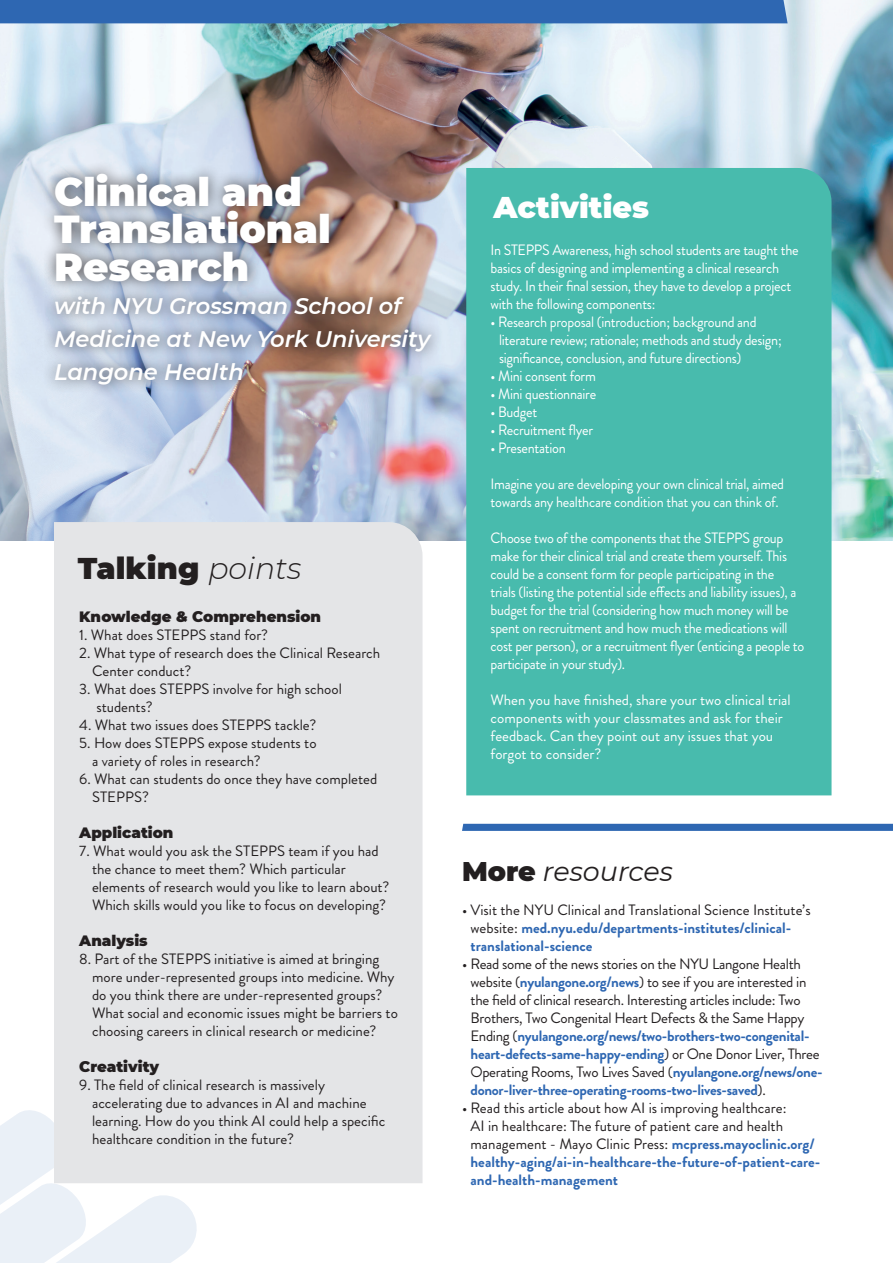
<style>
.page{position:relative;width:893px;height:1263px;background:#fff}
.page>*{position:absolute;margin:0;border:0;box-sizing:border-box;transform-origin:0 0}
.t1{font:900 39px/37.5px "Montserrat";color:#fff}
.t2{font:900 30px "Montserrat";color:#231f20}
.t3{font:900 30px "Montserrat";color:#fff}
.t4{font:italic 27px "Montserrat";color:#231f20}
.t5{font:italic 600 22.5px/33px "Montserrat";color:#fff}
.t6{font:15px/18px "Brandon Grotesque";color:#231f20}
.t7{font:15px/18px "Brandon Grotesque";letter-spacing:-.02em;color:#fff;scale:.95 1}
.t8{font:15px/18px "Brandon Grotesque";letter-spacing:-.02em;color:#231f20}
.t9{font:15px/18px "Brandon Grotesque";color:#fff}
.t10{font:700 15px/18px "Brandon Grotesque";color:#2e67b2}
.t11{font:900 15px "Montserrat";color:#231f20}
.s1{font-weight:300;font-style:italic}
.s2{font-weight:900;font-style:normal}
.s3{font-weight:400;color:#231f20}
.s4{font-weight:700;color:#2e67b2}
</style>
<div class="page">
<img style="left:0;top:0;width:893px;height:541px">
<svg style="left:0;top:1110px;width:197px;height:153px"></svg>
<div style="left:0;top:0;width:788px;height:23px;background:#2e67b2"></div>
<div style="left:41px;top:160px;width:403px;height:238px;background:#231f20;opacity:.8"></div>
<div style="left:54px;top:522px;width:369px;height:661px;background:#e4e5e7"></div>
<div style="left:466px;top:168px;width:365px;height:627px;background:#48bbad"></div>
<svg style="left:462px;top:824px;width:431px;height:7px;background:#3169b3"></svg>
<p class="t1" style="left:54px;top:171px;width:278px">Clinical and<br>Translational<br>Research</p>
<p class="t5" style="left:54px;top:288px;width:378px">with NYU Grossman School of<br>Medicine at New York University<br>Langone Health</p>
<p class="t2" style="left:78px;top:546px;width:225px">Talking <span class="s1">points</span></p>
<p class="t11" style="left:79px;top:605px;width:243px">Knowledge &amp; Comprehension</p>
<p class="t6" style="left:79px;top:626px;width:190px">1. What does STEPPS stand for?</p>
<p class="t6" style="left:79px;top:644px;width:302px">2. What type of research does the Clinical Research</p>
<p class="t6" style="left:92px;top:662px;width:101px">Center conduct?</p>
<p class="t6" style="left:79px;top:680px;width:264px">3. What does STEPPS involve for high school</p>
<p class="t6" style="left:96px;top:698px;width:58px">students?</p>
<p class="t6" style="left:79px;top:716px;width:238px">4. What two issues does STEPPS tackle?</p>
<p class="t6" style="left:79px;top:734px;width:239px">5. How does STEPPS expose students to</p>
<p class="t6" style="left:92px;top:752px;width:170px">a variety of roles in research?</p>
<p class="t6" style="left:79px;top:770px;width:299px">6. What can students do once they have completed</p>
<p class="t6" style="left:92px;top:788px;width:58px">STEPPS?</p>
<p class="t11" style="left:79px;top:821px;width:96px">Application</p>
<p class="t6" style="left:79px;top:842px;width:301px">7. What would you ask the STEPPS team if you had</p>
<p class="t6" style="left:92px;top:860px;width:299px">the chance to meet them? Which particular elements of research would you like to learn about?<br>Which skills would you like to focus on developing?</p>
<p class="t11" style="left:79px;top:929px;width:70px">Analysis</p>
<p class="t6" style="left:79px;top:950px;width:302px">8. Part of the STEPPS initiative is aimed at bringing</p>
<p class="t6" style="left:92px;top:968px;width:307px">more under-represented groups into medicine. Why do you think there are under-represented groups?<br>What social and economic issues might be barriers to choosing careers in clinical research or medicine?</p>
<p class="t11" style="left:79px;top:1055px;width:81px">Creativity</p>
<p class="t6" style="left:79px;top:1076px;width:247px">9. The field of clinical research is massively</p>
<p class="t6" style="left:92px;top:1094px;width:295px">accelerating due to advances in AI and machine learning. How do you think AI could help a specific healthcare condition in the future?</p>
<p class="t3" style="left:493px;top:185px;width:157px">Activities</p>
<p class="t7" style="left:491px;top:241px;width:326px">In STEPPS Awareness, high school students are taught the basics of designing and implementing a clinical research study. In their final session, they have to develop a project with the following components:</p>
<p class="t7" style="left:491px;top:313px;width:281px">• Research proposal (introduction; background and</p>
<p class="t7" style="left:499px;top:331px;width:299px">literature review; rationale; methods and study design; significance, conclusion, and future directions)</p>
<p class="t7" style="left:491px;top:367px;width:112px">• Mini consent form</p>
<p class="t7" style="left:491px;top:385px;width:113px">• Mini questionnaire</p>
<p class="t7" style="left:491px;top:403px;width:51px">• Budget</p>
<p class="t7" style="left:491px;top:421px;width:110px">• Recruitment flyer</p>
<p class="t7" style="left:491px;top:439px;width:81px">• Presentation</p>
<p class="t7" style="left:491px;top:475px;width:310px">Imagine you are developing your own clinical trial, aimed towards any healthcare condition that you can think of.</p>
<p class="t7" style="left:491px;top:529px;width:332px">Choose two of the components that the STEPPS group make for their clinical trial and create them yourself. This could be a consent form for people participating in the<br>trials (listing the potential side effects and liability issues), a budget for the trial (considering how much money will be spent on recruitment and how much the medications will cost per person), or a recruitment flyer (enticing a people to participate in your study).</p>
<p class="t9" style="left:491px;top:691px;width:302px">When you have finished, share your two clinical trial components with your classmates and ask for their feedback. Can they point out any issues that you forgot to consider?</p>
<p class="t4" style="left:462px;top:853px;width:212px"><span class="s2">More</span> resources</p>
<p class="t10" style="left:470px;top:901px;width:342px;text-indent:-9px"><span class="s3">• Visit the NYU Clinical and Translational Science Institute’s website:</span> med.nyu.edu/departments-institutes/clinical&shy;translational-science</p>
<p class="t8" style="left:470px;top:955px;width:354px;text-indent:-9px">• Read some of the news stories on the NYU Langone Health website (<span class="s4">nyulangone.org/news</span>) to see if you are interested in the field of clinical research. Interesting articles include: Two Brothers, Two Congenital Heart Defects &amp; the Same Happy Ending (<span class="s4">nyulangone.org/news/two-brothers-two-congenital&shy;heart-defects-same-happy-ending</span>) or One Donor Liver, Three Operating Rooms, Two Lives Saved (<span class="s4">nyulangone.org/news/one&shy;donor-liver-three-operating-rooms-two-lives-saved</span>).</p>
<p class="t6" style="left:470px;top:1099px;width:351px;text-indent:-9px">• Read this article about how AI is improving healthcare:<br>AI in healthcare: The future of patient care and health management - Mayo Clinic Press: <span class="s4">mcpress.mayoclinic.org/ healthy-aging/ai-in-healthcare-the-future-of-patient-care&shy;and-health-management</span></p>
</div>
